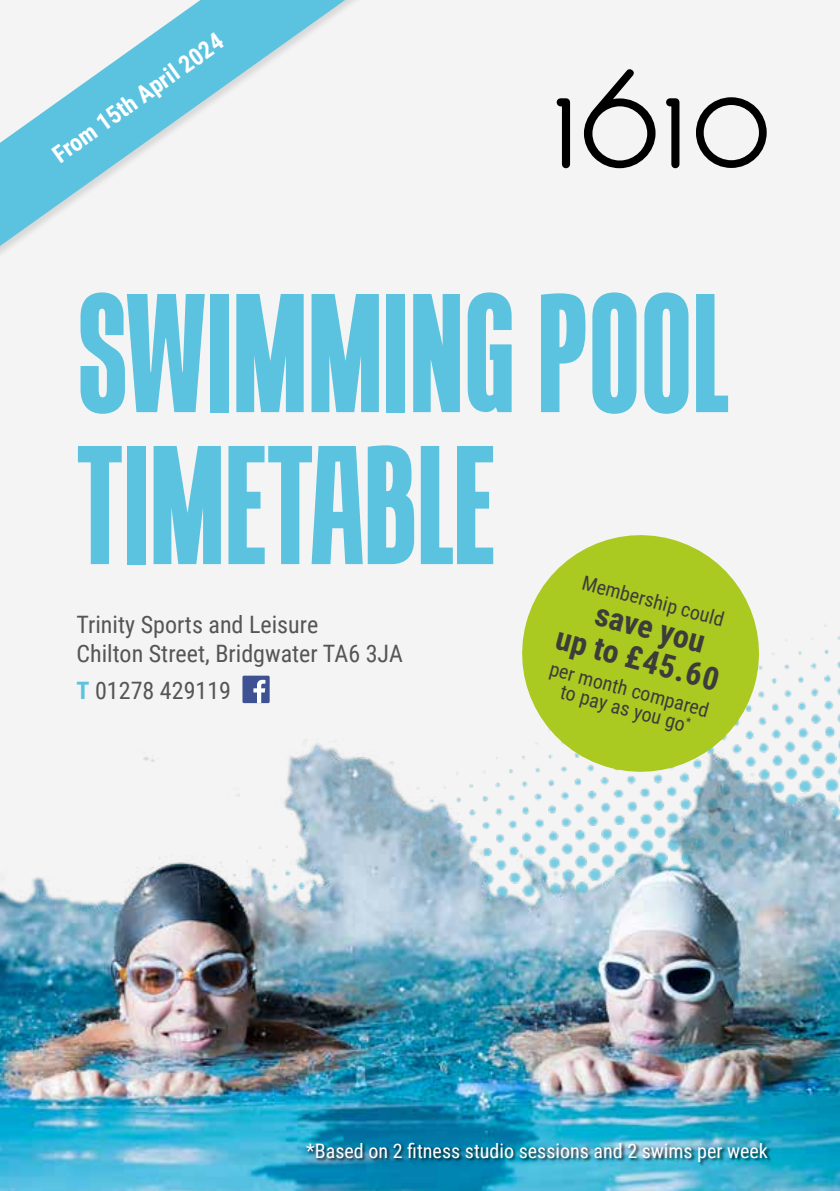
<style>
.page{position:relative;width:840px;height:1191px;background:#fff}
.page>*{position:absolute;margin:0;border:0;box-sizing:border-box;transform-origin:0 0}
.t1{font:700 154.6px/152px "Tandelle Rg";color:#5bc3df}
.t2{font:700 32px/33px "Roboto Condensed";color:#3c3c3b;text-align:center}
.t3{font:24px/28.8px "Roboto Condensed";color:#555554}
.t4{font:700 24px "Roboto Condensed";color:#fff}
.t5{font:20px "Roboto Condensed";color:#fff}
.t6{font:20px/19.4px "Roboto Condensed";color:#3c3c3b;text-align:center}
.s1{font-weight:700;color:#5bc3df}
</style>
<div class="page">
<div style="left:0;top:0;width:839px;height:681px;background:#f4f4f4"></div>
<div style="left:242px;top:675px;width:27px;height:28px;background:#3e5293;border-radius:2px"></div>
<div style="left:0;top:0;width:411px;height:267px;background:#f4f4f4"></div>
<svg style="left:0;top:0;width:345px;height:246px"></svg>
<svg style="left:694px;top:97px;width:74px;height:76px"></svg>
<svg style="left:578px;top:68px;width:77px;height:102px"></svg>
<svg style="left:550px;top:98px;width:19px;height:72px"></svg>
<svg style="left:663px;top:98px;width:16px;height:72px"></svg>
<img style="left:0;top:681px;width:839px;height:510px">
<div style="left:305px;top:1142px;width:466px;height:24px;background:#000;opacity:.75"></div>
<svg style="left:505px;top:518px;width:270px;height:263px"></svg>
<p class="t4" style="left:45px;top:142px;width:205px;rotate:-35deg">From 15th April 2024</p>
<h1 class="t1" style="left:76px;top:276px;width:653px">SWIMMING POOL<br>TIMETABLE</h1>
<p class="t3" style="left:76px;top:609px;width:328px">Trinity Sports and Leisure<br>Chilton Street, Bridgwater TA6 3JA</p>
<p class="t3" style="left:76px;top:675px;width:156px"><span class="s1">T</span> 01278 429119</p>
<p class="t6" style="left:585px;top:572px;width:148px;rotate:15deg">Membership could</p>
<h2 class="t2" style="left:569px;top:588px;width:169px;rotate:15deg">save you<br>up to £45.60</h2>
<p class="t6" style="left:552px;top:658px;width:165px;rotate:15deg">per month compared to pay as you go<sup>*</sup></p>
<p class="t5" style="left:306px;top:1136px;width:463px">*Based on 2 fitness studio sessions and 2 swims per week</p>
</div>
